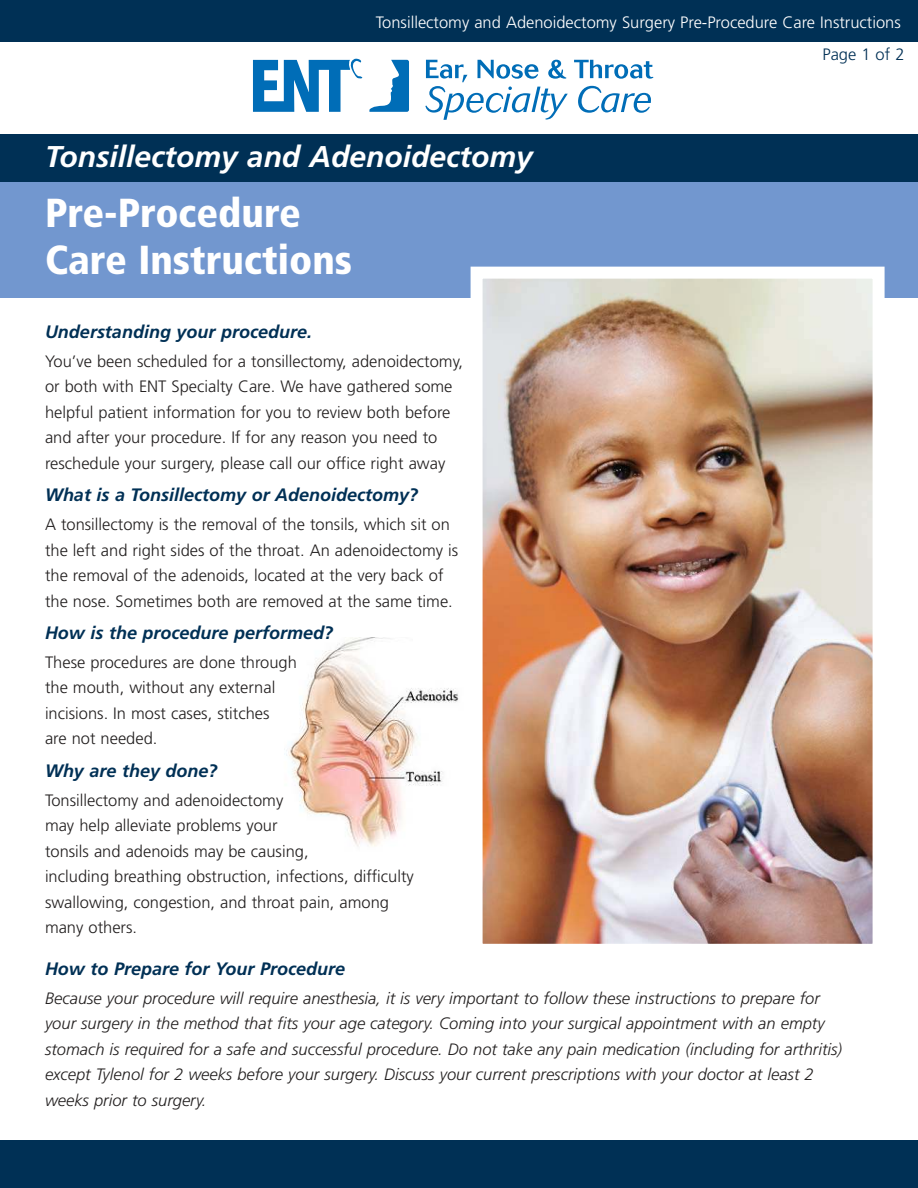
<style>
.page{position:relative;width:918px;height:1188px;background:#fff}
.page>*{position:absolute;margin:0;border:0;box-sizing:border-box;transform-origin:0 0}
.t1{font:900 condensed 40.5px/46.5px "Frutiger";color:#fff}
.t2{font:italic 700 30px "Frutiger";color:#fff}
.t3{font:italic 700 18px "Frutiger";color:#003055}
.t4{font:300 16.5px/25.5px "Frutiger";color:#221f1f}
.t5{font:italic 300 16.5px/25.5px "Frutiger";color:#221f1f}
.t6{font:300 16.5px "Frutiger";color:#fff}
.t7{font:300 16.5px "Frutiger";color:#003055}
</style>
<div class="page">
<svg style="left:574px;top:60px;width:79px;height:19px"></svg>
<svg style="left:253px;top:59px;width:109px;height:53px"></svg>
<svg style="left:369px;top:60px;width:40px;height:52px"></svg>
<svg style="left:425px;top:60px;width:143px;height:60px"></svg>
<svg style="left:578px;top:86px;width:73px;height:27px"></svg>
<div style="left:0;top:0;width:918px;height:41px;background:#003055"></div>
<div style="left:0;top:137px;width:918px;height:161px;background:#7297cf"></div>
<div style="left:0;top:134px;width:918px;height:47px;background:#003055"></div>
<div style="left:0;top:1141px;width:918px;height:47px;background:#003055"></div>
<img style="left:484px;top:280px;width:388px;height:663px">
<div style="left:471px;top:267px;width:414px;height:689px;border:12px solid #fff"></div>
<img style="left:284px;top:638px;width:175px;height:209px">
<p class="t6" style="left:376px;top:15px;width:527px">Tonsillectomy and Adenoidectomy Surgery Pre-Procedure Care Instructions</p>
<p class="t7" style="left:822px;top:47px;width:84px">Page 1 of 2</p>
<h2 class="t2" style="left:45px;top:145px;width:489px">Tonsillectomy and Adenoidectomy</h2>
<h1 class="t1" style="left:45px;top:190px;width:309px">Pre-Procedure<br>Care Instructions</h1>
<p class="t3" style="left:45px;top:324px;width:269px">Understanding your procedure.</p>
<p class="t4" style="left:45px;top:350px;width:420px">You’ve been scheduled for a tonsillectomy, adenoidectomy, or both with ENT Specialty Care. We have gathered some helpful patient information for you to review both before and after your procedure. If for any reason you need to reschedule your surgery, please call our office right away</p>
<p class="t3" style="left:45px;top:487px;width:375px">What is a Tonsillectomy or Adenoidectomy?</p>
<p class="t4" style="left:45px;top:513px;width:415px">A tonsillectomy is the removal of the tonsils, which sit on the left and right sides of the throat. An adenoidectomy is the removal of the adenoids, located at the very back of the nose. Sometimes both are removed at the same time.</p>
<p class="t3" style="left:45px;top:625px;width:290px">How is the procedure performed?</p>
<p class="t4" style="left:45px;top:651px;width:253px">These procedures are done through the mouth, without any external incisions. In most cases, stitches<br>are not needed.</p>
<p class="t3" style="left:45px;top:763px;width:174px">Why are they done?</p>
<p class="t4" style="left:45px;top:788px;width:370px">Tonsillectomy and adenoidectomy<br>may help alleviate problems your<br>tonsils and adenoids may be causing,<br>including breathing obstruction, infections, difficulty swallowing, congestion, and throat pain, among many others.</p>
<p class="t3" style="left:45px;top:961px;width:302px">How to Prepare for Your Procedure</p>
<p class="t5" style="left:45px;top:987px;width:799px">Because your procedure will require anesthesia, it is very important to follow these instructions to prepare for your surgery in the method that fits your age category. Coming into your surgical appointment with an empty stomach is required for a safe and successful procedure. Do not take any pain medication (including for arthritis) except Tylenol for 2 weeks before your surgery. Discuss your current prescriptions with your doctor at least 2 weeks prior to surgery.</p>
</div>
